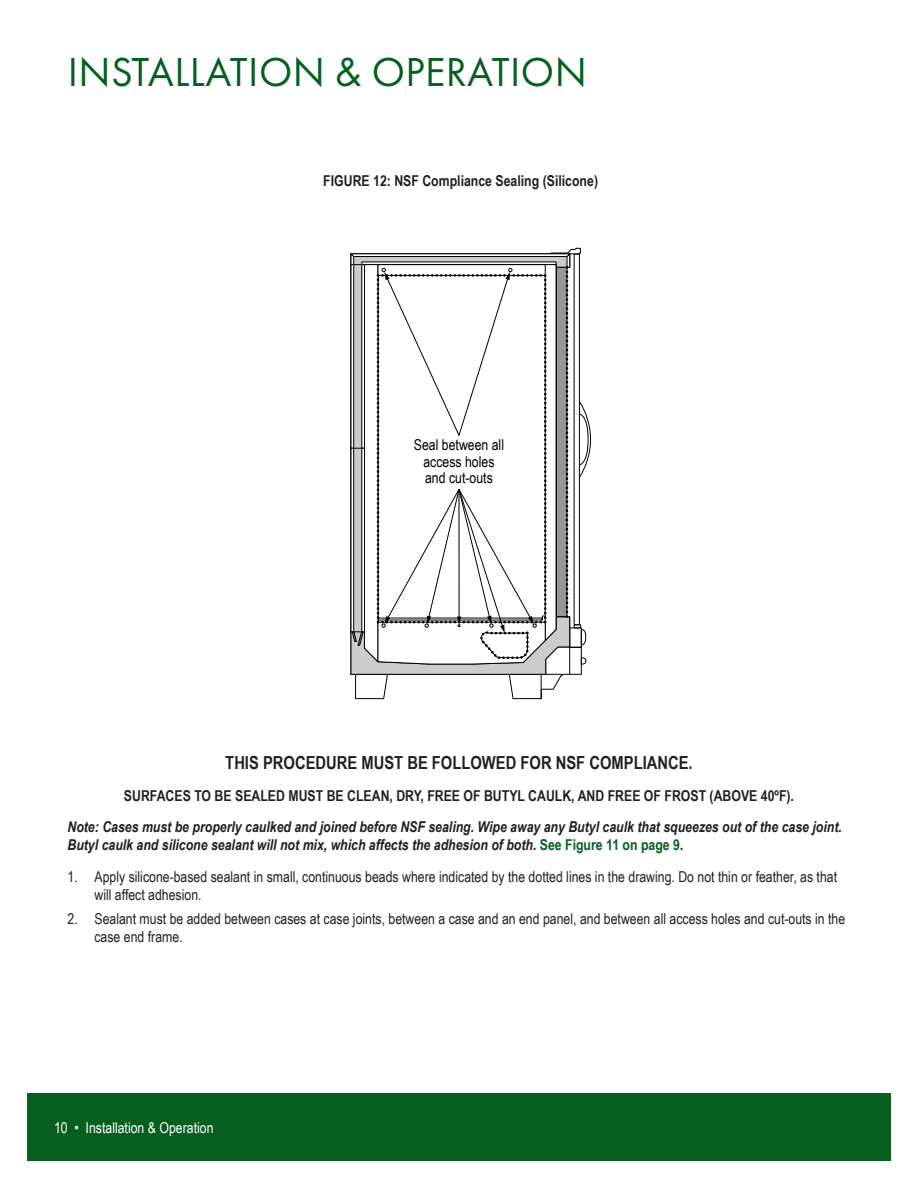
<style>
.page{position:relative;width:918px;height:1188px;background:#fff}
.page>*{position:absolute;margin:0;border:0;box-sizing:border-box;transform-origin:0 0}
.t1{font:42px "Futura PT";color:#065f1f}
.Caulk_Critical_Note_12_pt{font:700 18px "Arial Narrow";color:#231f20}
.t2{font:15px/18px "Arial Narrow";color:#231f20}
.Note{font:italic 700 15px/18px "Arial Narrow";color:#231f20}
.Caulk_Critical_Note_10_pt{font:700 15px "Arial Narrow";color:#231f20}
.t3{font:15px/16.5px "Arial Narrow";color:#000;text-align:center}
.t4{font:15px "Arial Narrow";color:#fff}
.s1{font-style:normal;color:#065f1f}
</style>
<div class="page">
<div style="left:27px;top:1094px;width:864px;height:67px;background:#065f1f"></div>
<svg style="left:350px;top:248px;width:241px;height:451px"></svg>
<h1 class="t1" style="left:68px;top:47px;width:34px">INSTALLATION</h1>
<h1 class="t1" style="left:335px;top:47px;width:114px">&amp; OPERATION</h1>
<p class="Caulk_Critical_Note_10_pt" style="left:323px;top:170px;width:17px">Figure</p>
<p class="Caulk_Critical_Note_10_pt" style="left:373px;top:170px;width:226px">12: NSF Compliance Sealing (Silicone)</p>
<p class="t3" style="left:414px;top:436px;width:92px">Seal between all access holes and cut-outs</p>
<p class="Caulk_Critical_Note_12_pt" style="left:225px;top:749px;width:469px">THIS PROCEDURE MUST BE FOLLOWED FOR NSF COMPLIANCE.</p>
<p class="Caulk_Critical_Note_10_pt" style="left:124px;top:784px;width:672px">SURFACES TO BE SEALED MUST BE CLEAN, DRY, FREE OF BUTYL CAULK, AND FREE OF FROST (ABOVE 40ºF).</p>
<p class="Note" style="left:68px;top:817px;width:776px">Note: Cases must be properly caulked and joined before NSF sealing. Wipe away any Butyl caulk that squeezes out of the case joint.<br>Butyl caulk and silicone sealant will not mix, which affects the adhesion of both. <span class="s1">See Figure 11 on page 9</span>.</p>
<p class="t2" style="left:94px;top:867px;width:744px;text-indent:-27px">1. Apply silicone-based sealant in small, continuous beads where indicated by the dotted lines in the drawing. Do not thin or feather, as that will affect adhesion.</p>
<p class="t2" style="left:94px;top:910px;width:752px;text-indent:-27px">2. Sealant must be added between cases at case joints, between a case and an end panel, and between all access holes and cut-outs in the case end frame.</p>
<p class="t4" style="left:54px;top:1116px;width:161px">10 • Installation &amp; Operation</p>
</div>
